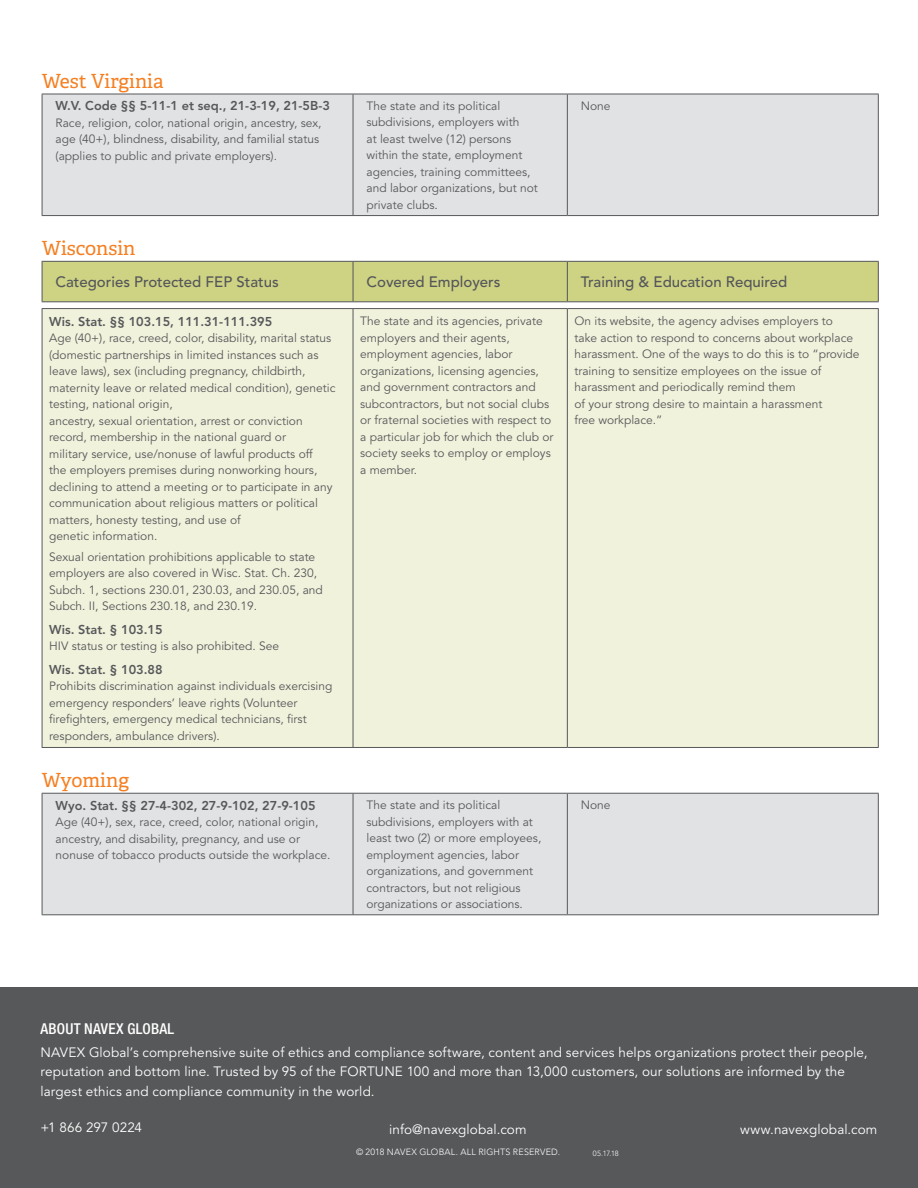
<style>
.page{position:relative;width:918px;height:1188px;background:#fff}
.page>*{position:absolute;margin:0;border:0;box-sizing:border-box;transform-origin:0 0}
.t1{font:19.5px "Adelle";color:#f57f21}
.t2{font:500 15px "Avenir LT Std";color:#54565a}
.t3{font:500 condensed 15px "Helvetica Neue LT Com";letter-spacing:.02em;color:#fff}
.t4{font:13.5px/19.5px "Avenir LT Std";letter-spacing:.01em;color:#fff}
.t5{font:800 12.75px "Avenir LT Std";color:#57585a}
.t6{font:12px/16.5px "Avenir LT Std";color:#57585a}
.t7{font:300 9px "Avenir LT Std";letter-spacing:.02em;color:#fff}
.t8{font:300 7.5px "Avenir LT Std";color:#fff}
</style>
<div class="page">
<div style="left:0;top:987px;width:918px;height:201px;background:#57585a"></div>
<div style="left:43px;top:95px;width:835px;height:120px;background:#e1e2e4"></div>
<hr style="left:353px;top:94px;width:1px;height:121px;background:#57585a">
<hr style="left:567px;top:94px;width:1px;height:121px;background:#57585a">
<hr style="left:42px;top:94px;width:311px;height:1px;background:#57585a">
<hr style="left:42px;top:94px;width:1px;height:121px;background:#57585a">
<hr style="left:353px;top:94px;width:214px;height:1px;background:#57585a">
<hr style="left:567px;top:94px;width:312px;height:1px;background:#57585a">
<hr style="left:878px;top:94px;width:1px;height:121px;background:#57585a">
<hr style="left:42px;top:215px;width:311px;height:1px;background:#57585a">
<hr style="left:353px;top:215px;width:214px;height:1px;background:#57585a">
<hr style="left:567px;top:215px;width:312px;height:1px;background:#57585a">
<div style="left:43px;top:262px;width:835px;height:39px;background:#ced283"></div>
<hr style="left:353px;top:262px;width:1px;height:39px;background:#54565a">
<hr style="left:567px;top:262px;width:1px;height:39px;background:#54565a">
<hr style="left:878px;top:262px;width:1px;height:39px;background:#54565a">
<hr style="left:42px;top:261px;width:311px;height:1px;background:#54565a">
<hr style="left:42px;top:262px;width:1px;height:39px;background:#54565a">
<hr style="left:353px;top:261px;width:214px;height:1px;background:#54565a">
<hr style="left:567px;top:261px;width:312px;height:1px;background:#54565a">
<hr style="left:42px;top:301px;width:311px;height:1px;background:#54565a">
<hr style="left:353px;top:301px;width:214px;height:1px;background:#54565a">
<hr style="left:567px;top:301px;width:312px;height:1px;background:#54565a">
<div style="left:43px;top:309px;width:835px;height:438px;background:#f1f2dc"></div>
<hr style="left:353px;top:309px;width:1px;height:438px;background:#57585a">
<hr style="left:567px;top:309px;width:1px;height:438px;background:#57585a">
<hr style="left:42px;top:308px;width:311px;height:1px;background:#57585a">
<hr style="left:42px;top:309px;width:1px;height:438px;background:#57585a">
<hr style="left:353px;top:308px;width:214px;height:1px;background:#57585a">
<hr style="left:567px;top:308px;width:312px;height:1px;background:#57585a">
<hr style="left:878px;top:309px;width:1px;height:438px;background:#57585a">
<hr style="left:42px;top:747px;width:311px;height:1px;background:#57585a">
<hr style="left:353px;top:747px;width:214px;height:1px;background:#57585a">
<hr style="left:567px;top:747px;width:312px;height:1px;background:#57585a">
<div style="left:43px;top:794px;width:835px;height:120px;background:#e1e2e4"></div>
<hr style="left:353px;top:794px;width:1px;height:120px;background:#57585a">
<hr style="left:567px;top:794px;width:1px;height:120px;background:#57585a">
<hr style="left:42px;top:793px;width:311px;height:1px;background:#57585a">
<hr style="left:42px;top:794px;width:1px;height:120px;background:#57585a">
<hr style="left:353px;top:793px;width:214px;height:1px;background:#57585a">
<hr style="left:567px;top:793px;width:312px;height:1px;background:#57585a">
<hr style="left:878px;top:794px;width:1px;height:120px;background:#57585a">
<hr style="left:42px;top:914px;width:311px;height:1px;background:#57585a">
<hr style="left:353px;top:914px;width:214px;height:1px;background:#57585a">
<hr style="left:567px;top:914px;width:312px;height:1px;background:#57585a">
<h1 class="t1" style="left:42px;top:66px;width:123px">West Virginia</h1>
<p class="t5" style="left:56px;top:98px;width:276px">W.V. Code §§ 5-11-1 et seq., 21-3-19, 21-5B-3</p>
<p class="t6" style="left:56px;top:115px;width:268px">Race, religion, color, national origin, ancestry, sex, age (40+), blindness, disability, and familial status (applies to public and private employers).</p>
<p class="t6" style="left:367px;top:98px;width:173px">The state and its political subdivisions, employers with<br>at least twelve (12) persons within the state, employment agencies, training committees, and labor organizations, but not private clubs.</p>
<p class="t6" style="left:581px;top:98px;width:31px">None</p>
<h1 class="t1" style="left:42px;top:234px;width:95px">Wisconsin</h1>
<p class="t2" style="left:56px;top:273px;width:225px">Categories Protected FEP Status</p>
<p class="t2" style="left:367px;top:273px;width:135px">Covered Employers</p>
<p class="t2" style="left:581px;top:273px;width:208px">Training &amp; Education Required</p>
<p class="t5" style="left:49px;top:314px;width:225px">Wis. Stat. §§ 103.15, 111.31-111.395</p>
<p class="t6" style="left:49px;top:330px;width:288px">Age (40+), race, creed, color, disability, marital status (domestic partnerships in limited instances such as leave laws), sex (including pregnancy, childbirth, maternity leave or related medical condition), genetic testing, national origin,<br>ancestry, sexual orientation, arrest or conviction record, membership in the national guard or<br>military service, use/nonuse of lawful products off<br>the employers premises during nonworking hours, declining to attend a meeting or to participate in any communication about religious matters or political matters, honesty testing, and use of<br>genetic information.</p>
<p class="t6" style="left:49px;top:549px;width:275px">Sexual orientation prohibitions applicable to state employers are also covered in Wisc. Stat. Ch. 230, Subch. 1, sections 230.01, 230.03, and 230.05, and Subch. II, Sections 230.18, and 230.19.</p>
<p class="t5" style="left:49px;top:622px;width:115px">Wis. Stat. § 103.15</p>
<p class="t6" style="left:49px;top:638px;width:231px">HIV status or testing is also prohibited. See</p>
<p class="t5" style="left:49px;top:662px;width:115px">Wis. Stat. § 103.88</p>
<p class="t6" style="left:49px;top:678px;width:285px">Prohibits discrimination against individuals exercising emergency responders’ leave rights (Volunteer firefighters, emergency medical technicians, first responders, ambulance drivers).</p>
<p class="t6" style="left:360px;top:313px;width:195px">The state and its agencies, private employers and their agents, employment agencies, labor organizations, licensing agencies, and government contractors and subcontractors, but not social clubs or fraternal societies with respect to a particular job for which the club or society seeks to employ or employs a member.</p>
<p class="t6" style="left:574px;top:313px;width:287px">On its website, the agency advises employers to<br>take action to respond to concerns about workplace harassment. One of the ways to do this is to “provide training to sensitize employees on the issue of harassment and periodically remind them<br>of your strong desire to maintain a harassment<br>free workplace.”</p>
<h1 class="t1" style="left:42px;top:766px;width:89px">Wyoming</h1>
<p class="t5" style="left:56px;top:798px;width:262px">Wyo. Stat. §§ 27-4-302, 27-9-102, 27-9-105</p>
<p class="t6" style="left:56px;top:814px;width:276px">Age (40+), sex, race, creed, color, national origin, ancestry, and disability, pregnancy, and use or nonuse of tobacco products outside the workplace.</p>
<p class="t6" style="left:367px;top:797px;width:176px">The state and its political subdivisions, employers with at least two (2) or more employees, employment agencies, labor organizations, and government contractors, but not religious organizations or associations.</p>
<p class="t6" style="left:581px;top:797px;width:31px">None</p>
<p class="t3" style="left:40px;top:1019px;width:135px">ABOUT NAVEX GLOBAL</p>
<p class="t4" style="left:40px;top:1043px;width:829px">NAVEX Global’s comprehensive suite of ethics and compliance software, content and services helps organizations protect their people, reputation and bottom line. Trusted by 95 of the FORTUNE 100 and more than 13,000 customers, our solutions are informed by the largest ethics and compliance community in the world.</p>
<p class="t4" style="left:40px;top:1118px;width:103px">+1 866 297 0224</p>
<p class="t4" style="left:389px;top:1120px;width:139px">info@navexglobal.com</p>
<p class="t4" style="left:740px;top:1120px;width:139px">www.navexglobal.com</p>
<p class="t7" style="left:356px;top:1147px;width:206px">© 2018 NAVEX GLOBAL. ALL RIGHTS RESERVED.</p>
<p class="t8" style="left:593px;top:1149px;width:27px">05.17.18</p>
</div>
